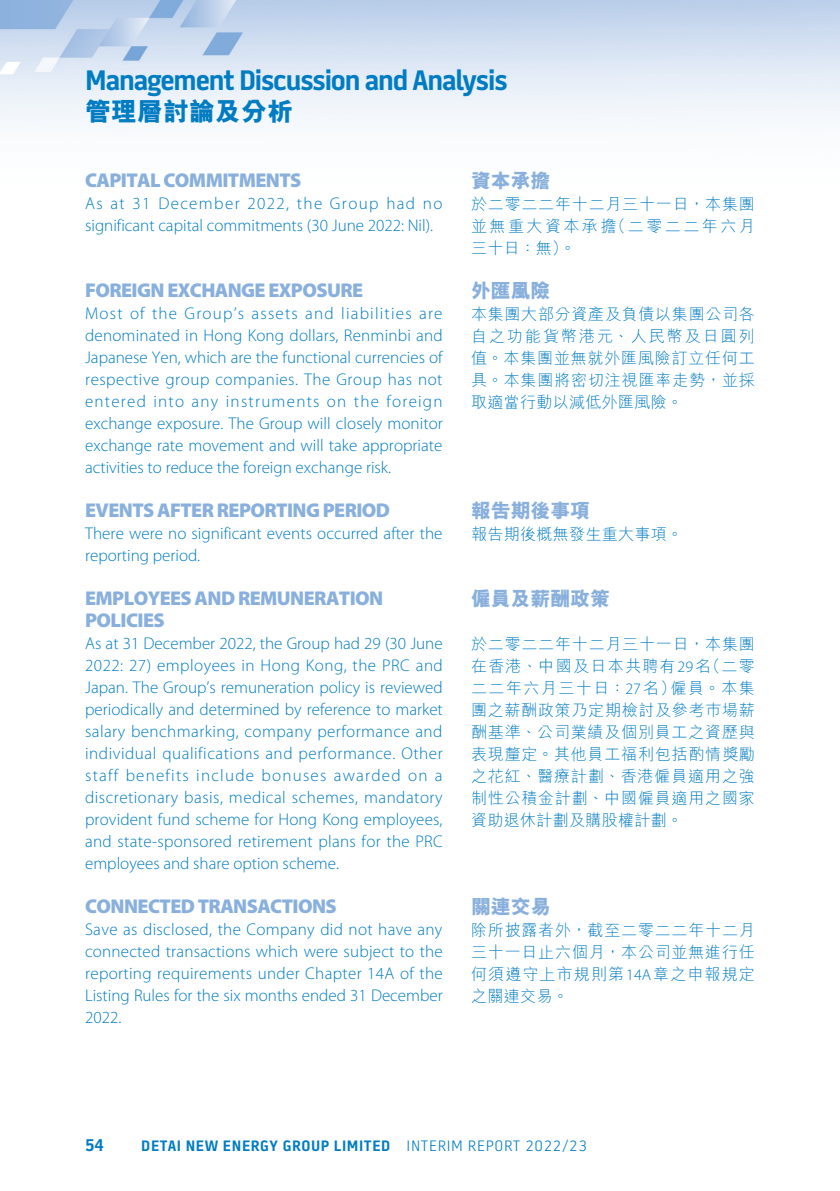
<style>
.page{position:relative;width:840px;height:1191px;background:#fff}
.page>*{position:absolute;margin:0;border:0;box-sizing:border-box;transform-origin:0 0}
.t1{font:700 28px "Battersea";letter-spacing:-.04em;color:#007cc2}
.t2{font:800 26px "M Hei HK";color:#007cc2}
._01_H1_E{font:900 20px/22px "Myriad Pro";letter-spacing:-.03em;color:#89b0dc}
._001_H1_C{font:800 20px "M Hei HK";letter-spacing:-.01em;color:#89b0dc}
._00_txt_E{font:300 17px/22px "Myriad Pro";color:#007cc2;text-align:justify}
.t3{font:700 17px "Battersea";color:#007cc2}
._000_txt_C{font:300 16px/22px "M Hei HK";letter-spacing:.05em;color:#007cc2;text-align:justify}
._000_txt_C-2{font:300 16px "M Hei HK";letter-spacing:.02em;color:#007cc2}
.t4{font:700 15px "Battersea";letter-spacing:.04em;color:#007cc2}
.s1{font-family:"Myriad Pro"}
.s2{font-weight:300}
</style>
<div class="page">
<h1 class="t1" style="left:85px;top:63px;width:424px">Management Discussion and Analysis</h1>
<h2 class="t2" style="left:85px;top:98px;width:209px">管理層討論及分析</h2>
<p class="_01_H1_E" style="left:85px;top:168px;width:218px">CAPITAL COMMITMENTS</p>
<p class="_00_txt_E" style="left:85px;top:192px;width:358px">As at 31 December 2022, the Group had no significant capital commitments (30 June 2022: Nil).</p>
<p class="_01_H1_E" style="left:85px;top:278px;width:279px">FOREIGN EXCHANGE EXPOSURE</p>
<p class="_00_txt_E" style="left:85px;top:302px;width:359px">Most of the Group’s assets and liabilities are denominated in Hong Kong dollars, Renminbi and Japanese Yen, which are the functional currencies of respective group companies. The Group has not entered into any instruments on the foreign exchange exposure. The Group will closely monitor exchange rate movement and will take appropriate activities to reduce the foreign exchange risk.</p>
<p class="_01_H1_E" style="left:85px;top:498px;width:306px">EVENTS AFTER REPORTING PERIOD</p>
<p class="_00_txt_E" style="left:85px;top:522px;width:358px">There were no significant events occurred after the reporting period.</p>
<p class="_01_H1_E" style="left:85px;top:586px;width:299px">EMPLOYEES AND REMUNERATION<br>POLICIES</p>
<p class="_00_txt_E" style="left:85px;top:632px;width:359px">As at 31 December 2022, the Group had 29 (30 June 2022: 27) employees in Hong Kong, the PRC and Japan. The Group’s remuneration policy is reviewed periodically and determined by reference to market salary benchmarking, company performance and individual qualifications and performance. Other staff benefits include bonuses awarded on a discretionary basis, medical schemes, mandatory provident fund scheme for Hong Kong employees, and state-sponsored retirement plans for the PRC employees and share option scheme.</p>
<p class="_01_H1_E" style="left:85px;top:894px;width:253px">CONNECTED TRANSACTIONS</p>
<p class="_00_txt_E" style="left:85px;top:918px;width:359px">Save as disclosed, the Company did not have any connected transactions which were subject to the reporting requirements under Chapter 14A of the Listing Rules for the six months ended 31 December 2022.</p>
<p class="_001_H1_C" style="left:471px;top:171px;width:81px">資本承擔</p>
<p class="_000_txt_C" style="left:471px;top:193px;width:285px">於二零二二年十二月三十一日，本集團並無重大資本承擔（二零二二年六月三十日：無）。</p>
<p class="_001_H1_C" style="left:471px;top:281px;width:81px">外匯風險</p>
<p class="_000_txt_C" style="left:471px;top:303px;width:285px">本集團大部分資產及負債以集團公司各自之功能貨幣港元、人民幣及日圓列值。本集團並無就外匯風險訂立任何工具。本集團將密切注視匯率走勢，並採取適當行動以減低外匯風險。</p>
<p class="_001_H1_C" style="left:471px;top:501px;width:120px">報告期後事項</p>
<p class="_000_txt_C-2" style="left:471px;top:526px;width:213px">報告期後概無發生重大事項。</p>
<p class="_001_H1_C" style="left:471px;top:589px;width:140px">僱員及薪酬政策</p>
<p class="_000_txt_C" style="left:471px;top:633px;width:285px">於二零二二年十二月三十一日，本集團在香港、中國及日本共聘有<span class="s1">29</span>名（二零二二年六月三十日：<span class="s1">27</span>名）僱員。本集團之薪酬政策乃定期檢討及參考巿場薪酬基準、公司業績及個別員工之資歷與表現釐定。其他員工福利包括酌情獎勵之花紅、醫療計劃、香港僱員適用之強制性公積金計劃、中國僱員適用之國家資助退休計劃及購股權計劃。</p>
<p class="_001_H1_C" style="left:471px;top:897px;width:81px">關連交易</p>
<p class="_000_txt_C" style="left:471px;top:919px;width:285px">除所披露者外，截至二零二二年十二月三十一日止六個月，本公司並無進行任何須遵守上市規則第<span class="s1">14A</span>章之申報規定之關連交易。</p>
<p class="t3" style="left:85px;top:1135px;width:20px">54</p>
<p class="t4" style="left:141px;top:1136px;width:447px">DETAI NEW ENERGY GROUP LIMITED <span class="s2">INTERIM REPORT 2022/23</span></p>
</div>
